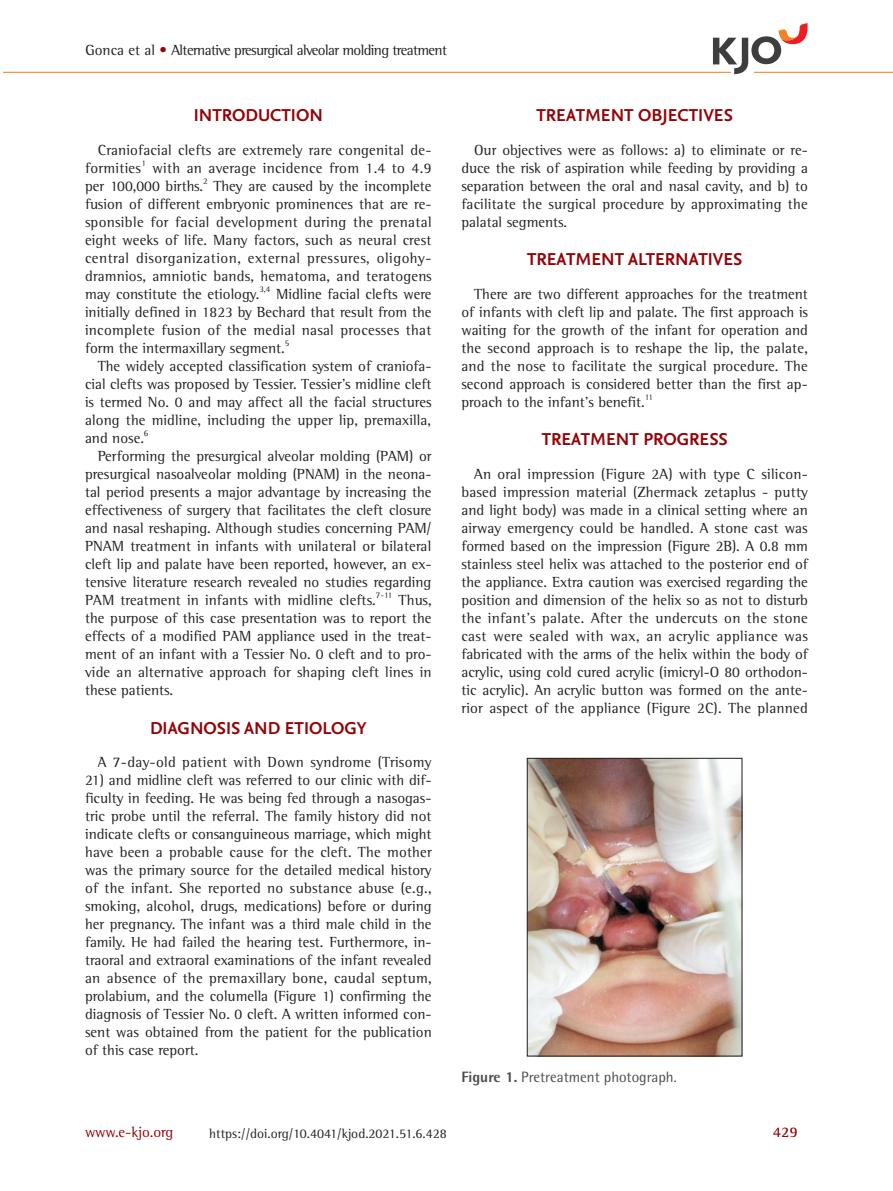
<style>
.page{position:relative;width:893px;height:1191px;background:#fff}
.page>*{position:absolute;margin:0;border:0;box-sizing:border-box;transform-origin:0 0}
.t1{font:700 18px "Nexus Sans";color:#920407}
.t2{font:15px/18px "Rotis Semi Serif Std";letter-spacing:.01em;color:#231f20;text-align:justify}
.t3{font:15px "Rotis Semi Serif Std";letter-spacing:-.04em;color:#231f20}
.t4{font:15px "Rotis Semi Sans Std";color:#4b4c4d}
.t5{font:15px "Rotis Semi Serif Std";color:#920407}
.t6{font:700 15px "Rotis Semi Serif Std";color:#920407}
.t7{font:13.5px "Rotis Semi Serif Std";color:#231f20}
.t8{font:8.7px "Rotis Semi Serif Std";color:#231f20}
.s1{color:#920407}
.s2{font-weight:800}
</style>
<div class="page">
<hr style="left:0;top:72px;width:893px;height:1px;background:#f58220">
<svg style="left:713px;top:23px;width:95px;height:51px"></svg>
<hr style="left:0;top:64px;width:3px;height:17px;background:#fff">
<img style="left:529px;top:760px;width:211px;height:294px">
<div style="left:527px;top:758px;width:215px;height:298px;border:1px solid #231f20"></div>
<p class="t3" style="left:85px;top:41px;width:363px">Gonca et al <span class="s1">•</span> Alternative presurgical alveolar molding treatment</p>
<p class="t1" style="left:194px;top:104px;width:131px">INTRODUCTION</p>
<p class="t2" style="left:85px;top:141px;width:348px;text-indent:13px">Craniofacial clefts are extremely rare congenital de&shy;formities</p>
<p class="t8" style="left:142px;top:158px;width:6px">1</p>
<p class="t2" style="left:85px;top:159px;width:348px;text-indent:67px">with an average incidence from 1.4 to 4.9 per 100,000 births.</p>
<p class="t8" style="left:203px;top:176px;width:6px">2</p>
<p class="t2" style="left:85px;top:177px;width:348px;text-indent:128px">They are caused by the incomplete fusion of different embryonic prominences that are re&shy;sponsible for facial development during the prenatal eight weeks of life. Many factors, such as neural crest central disorganization, external pressures, oligohy&shy;dramnios, amniotic bands, hematoma, and teratogens may constitute the etiology.</p>
<p class="t8" style="left:259px;top:284px;width:13px">3,4</p>
<p class="t2" style="left:85px;top:285px;width:348px;text-indent:191px">Midline facial clefts were initially defined in 1823 by Bechard that result from the incomplete fusion of the medial nasal processes that form the intermaxillary segment.</p>
<p class="t8" style="left:285px;top:338px;width:6px">5</p>
<p class="t2" style="left:85px;top:357px;width:348px;text-indent:13px">The widely accepted classification system of craniofa&shy;cial clefts was proposed by Tessier. Tessier’s midline cleft is termed No. 0 and may affect all the facial structures along the midline, including the upper lip, premaxilla, and nose.</p>
<p class="t8" style="left:144px;top:428px;width:6px">6</p>
<p class="t2" style="left:85px;top:447px;width:348px;text-indent:13px">Performing the presurgical alveolar molding (PAM) or presurgical nasoalveolar molding (PNAM) in the neona&shy;tal period presents a major advantage by increasing the effectiveness of surgery that facilitates the cleft closure and nasal reshaping. Although studies concerning PAM/ PNAM treatment in infants with unilateral or bilateral cleft lip and palate have been reported, however, an ex&shy;tensive literature research revealed no studies regarding PAM treatment in infants with midline clefts.</p>
<p class="t8" style="left:376px;top:590px;width:18px">7-11</p>
<p class="t2" style="left:85px;top:591px;width:348px;text-indent:314px">Thus, the purpose of this case presentation was to report the effects of a modified PAM appliance used in the treat&shy;ment of an infant with a Tessier No. 0 cleft and to pro&shy;vide an alternative approach for shaping cleft lines in these patients.</p>
<p class="t1" style="left:150px;top:716px;width:218px">DIAGNOSIS AND ETIOLOGY</p>
<p class="t2" style="left:98px;top:753px;width:335px">A 7-day-old patient with Down syndrome (Trisomy</p>
<p class="t2" style="left:85px;top:771px;width:348px">21) and midline cleft was referred to our clinic with dif&shy;ficulty in feeding. He was being fed through a nasogas&shy;tric probe until the referral. The family history did not indicate clefts or consanguineous marriage, which might have been a probable cause for the cleft. The mother was the primary source for the detailed medical history of the infant. She reported no substance abuse (e.g., smoking, alcohol, drugs, medications) before or during her pregnancy. The infant was a third male child in the family. He had failed the hearing test. Furthermore, in&shy;traoral and extraoral examinations of the infant revealed an absence of the premaxillary bone, caudal septum, prolabium, and the columella (Figure 1) confirming the diagnosis of Tessier No. 0 cleft. A written informed con&shy;sent was obtained from the patient for the publication of this case report.</p>
<p class="t1" style="left:536px;top:104px;width:198px">TREATMENT OBJECTIVES</p>
<p class="t2" style="left:461px;top:141px;width:348px;text-indent:13px">Our objectives were as follows: a) to eliminate or re&shy;duce the risk of aspiration while feeding by providing a separation between the oral and nasal cavity, and b) to facilitate the surgical procedure by approximating the palatal segments.</p>
<p class="t1" style="left:527px;top:248px;width:217px">TREATMENT ALTERNATIVES</p>
<p class="t2" style="left:461px;top:285px;width:348px;text-indent:13px">There are two different approaches for the treatment of infants with cleft lip and palate. The first approach is waiting for the growth of the infant for operation and the second approach is to reshape the lip, the palate, and the nose to facilitate the surgical procedure. The second approach is considered better than the first ap&shy;proach to the infant's benefit.</p>
<p class="t8" style="left:645px;top:392px;width:10px">11</p>
<p class="t1" style="left:542px;top:428px;width:187px">TREATMENT PROGRESS</p>
<p class="t2" style="left:461px;top:465px;width:348px;text-indent:13px">An oral impression (Figure 2A) with type C silicon&shy;based impression material (Zhermack zetaplus - putty and light body) was made in a clinical setting where an airway emergency could be handled. A stone cast was formed based on the impression (Figure 2B). A 0.8 mm stainless steel helix was attached to the posterior end of the appliance. Extra caution was exercised regarding the position and dimension of the helix so as not to disturb the infant’s palate. After the undercuts on the stone cast were sealed with wax, an acrylic appliance was fabricated with the arms of the helix within the body of acrylic, using cold cured acrylic (imicryl-O 80 orthodon&shy;tic acrylic). An acrylic button was formed on the ante&shy;rior aspect of the appliance (Figure 2C). The planned</p>
<p class="t4" style="left:461px;top:1068px;width:217px"><span class="s2">Figure 1.</span> Pretreatment photograph.</p>
<p class="t5" style="left:85px;top:1122px;width:90px">www.e-kjo.org</p>
<p class="t7" style="left:209px;top:1125px;width:239px">https://doi.org/10.4041/kjod.2021.51.6.428</p>
<p class="t6" style="left:773px;top:1122px;width:27px">429</p>
</div>
